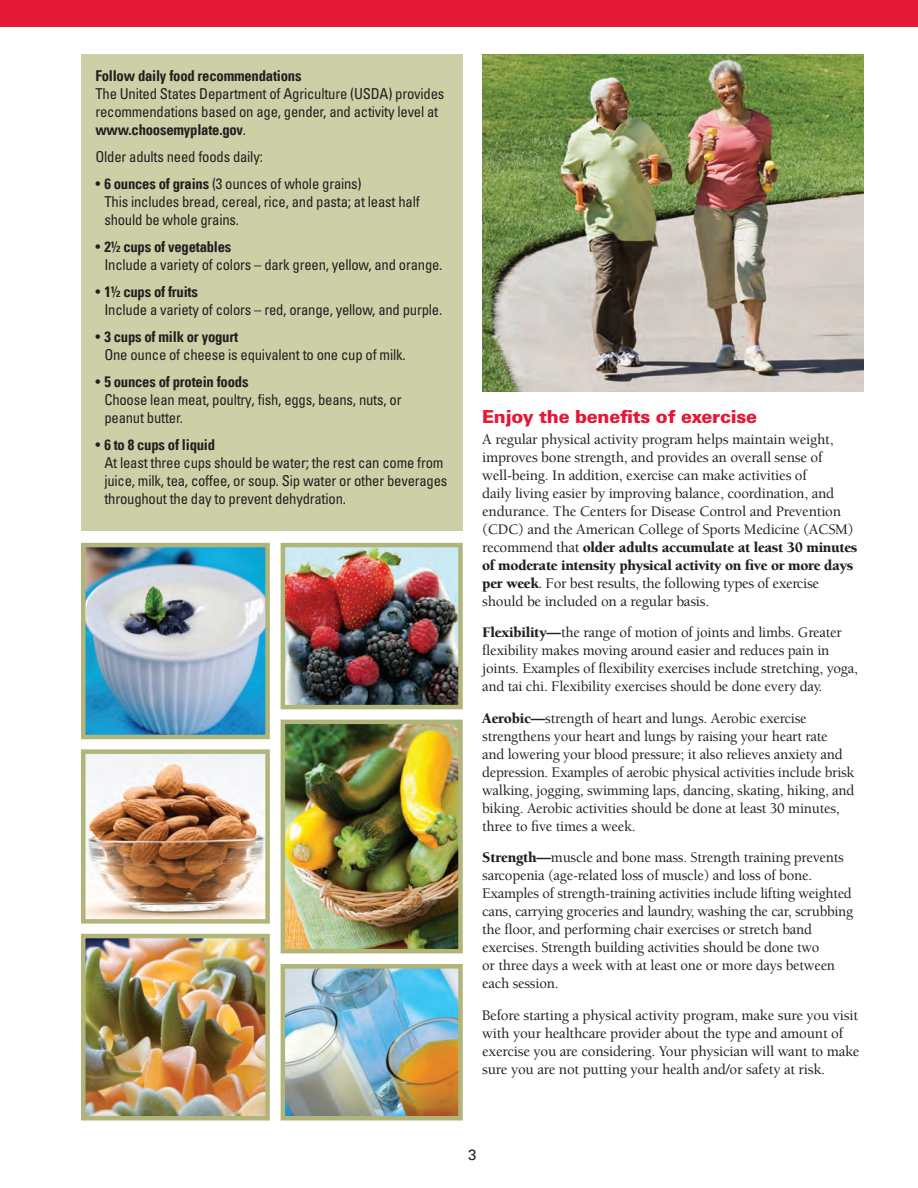
<style>
.page{position:relative;width:918px;height:1188px;background:#fff}
.page>*{position:absolute;margin:0;border:0;box-sizing:border-box;transform-origin:0 0}
.bodytextblack{font:900 18px "Univers";letter-spacing:-.015em;color:#e51836}
.bodytextblack-2{font:500 15px/18px "Berkeley";letter-spacing:-.015em;color:#231f20}
.bodytextblack-3{font:condensed 15px/18px "Univers LT Pro";letter-spacing:-.015em;color:#231f20}
.bodytextblack-4{font:15px "Univers Com 67 Bold Cond";letter-spacing:-.015em;color:#231f20}
.t1{font:15px "Univers";color:#231f20}
.s1{font-family:"Univers Com 67 Bold Cond";font-stretch:normal}
.s2{font-family:"Univers LT Pro";font-stretch:condensed}
.s3{font-weight:900}
</style>
<div class="page">
<div style="left:0;top:0;width:918px;height:27px;background:#e51836"></div>
<div style="left:81px;top:54px;width:382px;height:476px;background:#cdd0a7"></div>
<img style="left:482px;top:54px;width:382px;height:338px">
<img style="left:86px;top:939px;width:179px;height:176px">
<div style="left:81px;top:934px;width:189px;height:186px;border:4px solid #b1b579"></div>
<img style="left:286px;top:725px;width:172px;height:223px">
<div style="left:281px;top:720px;width:182px;height:233px;border:4px solid #b1b579"></div>
<img style="left:286px;top:548px;width:172px;height:156px">
<div style="left:281px;top:543px;width:182px;height:166px;border:4px solid #b1b579"></div>
<img style="left:86px;top:548px;width:179px;height:186px">
<div style="left:81px;top:543px;width:189px;height:196px;border:4px solid #b1b579"></div>
<img style="left:86px;top:754px;width:179px;height:165px">
<div style="left:81px;top:749px;width:189px;height:175px;border:4px solid #b1b579"></div>
<img style="left:286px;top:969px;width:172px;height:146px">
<div style="left:281px;top:964px;width:182px;height:156px;border:4px solid #b1b579"></div>
<p class="bodytextblack-4" style="left:95px;top:66px;width:208px">Follow daily food recommendations</p>
<p class="bodytextblack-3" style="left:95px;top:84px;width:350px">The United States Department of Agriculture (USDA) provides recommendations based on age, gender, and activity level at <span class="s1">www.choosemyplate.gov</span>.</p>
<p class="bodytextblack-3" style="left:95px;top:147px;width:169px">Older adults need foods daily:</p>
<p class="bodytextblack-3" style="left:95px;top:174px;width:268px">• <span class="s1">6 ounces of grains</span> (3 ounces of whole grains)</p>
<p class="bodytextblack-3" style="left:104px;top:192px;width:317px">This includes bread, cereal, rice, and pasta; at least half</p>
<p class="bodytextblack-3" style="left:104px;top:210px;width:136px">should be whole grains.</p>
<p class="bodytextblack-4" style="left:95px;top:237px;width:138px"><span class="s2">•</span> 2½ cups of vegetables</p>
<p class="bodytextblack-3" style="left:104px;top:255px;width:340px">Include a variety of colors – dark green, yellow, and orange.</p>
<p class="bodytextblack-4" style="left:95px;top:282px;width:104px"><span class="s2">•</span> 1½ cups of fruits</p>
<p class="bodytextblack-3" style="left:104px;top:300px;width:339px">Include a variety of colors – red, orange, yellow, and purple.</p>
<p class="bodytextblack-4" style="left:95px;top:327px;width:144px"><span class="s2">•</span> 3 cups of milk or yogurt</p>
<p class="bodytextblack-3" style="left:104px;top:345px;width:303px">One ounce of cheese is equivalent to one cup of milk.</p>
<p class="bodytextblack-4" style="left:95px;top:372px;width:155px"><span class="s2">•</span> 5 ounces of protein foods</p>
<p class="bodytextblack-3" style="left:104px;top:390px;width:299px">Choose lean meat, poultry, fish, eggs, beans, nuts, or</p>
<p class="bodytextblack-3" style="left:104px;top:408px;width:80px">peanut butter.</p>
<p class="bodytextblack-4" style="left:95px;top:435px;width:121px"><span class="s2">•</span> 6 to 8 cups of liquid</p>
<p class="bodytextblack-3" style="left:104px;top:453px;width:341px">At least three cups should be water; the rest can come from</p>
<p class="bodytextblack-3" style="left:104px;top:471px;width:344px">juice, milk, tea, coffee, or soup. Sip water or other beverages</p>
<p class="bodytextblack-3" style="left:104px;top:489px;width:243px">throughout the day to prevent dehydration.</p>
<p class="bodytextblack" style="left:482px;top:405px;width:276px">Enjoy the benefits of exercise</p>
<p class="bodytextblack-2" style="left:482px;top:430px;width:377px">A regular physical activity program helps maintain weight, improves bone strength, and provides an overall sense of well-being. In addition, exercise can make activities of<br>daily living easier by improving balance, coordination, and endurance. The Centers for Disease Control and Prevention (CDC) and the American College of Sports Medicine (ACSM) recommend that <span class="s3">older adults accumulate at least 30 minutes of moderate intensity physical activity on five or more days per week</span>. For best results, the following types of exercise should be included on a regular basis.</p>
<p class="bodytextblack-2" style="left:482px;top:624px;width:377px"><span class="s3">Flexibility—</span>the range of motion of joints and limbs. Greater flexibility makes moving around easier and reduces pain in joints. Examples of flexibility exercises include stretching, yoga, and tai chi. Flexibility exercises should be done every day.</p>
<p class="bodytextblack-2" style="left:482px;top:709px;width:374px"><span class="s3">Aerobic—</span>strength of heart and lungs. Aerobic exercise strengthens your heart and lungs by raising your heart rate<br>and lowering your blood pressure; it also relieves anxiety and depression. Examples of aerobic physical activities include brisk walking, jogging, swimming laps, dancing, skating, hiking, and biking. Aerobic activities should be done at least 30 minutes, three to five times a week.</p>
<p class="bodytextblack-2" style="left:482px;top:849px;width:372px"><span class="s3">Strength—</span>muscle and bone mass. Strength training prevents sarcopenia (age-related loss of muscle) and loss of bone.<br>Examples of strength-training activities include lifting weighted cans, carrying groceries and laundry, washing the car, scrubbing the floor, and performing chair exercises or stretch band exercises. Strength building activities should be done two<br>or three days a week with at least one or more days between each session.</p>
<p class="bodytextblack-2" style="left:482px;top:1006px;width:379px">Before starting a physical activity program, make sure you visit with your healthcare provider about the type and amount of exercise you are considering. Your physician will want to make sure you are not putting your health and/or safety at risk.</p>
<p class="t1" style="left:468px;top:1146px;width:10px">3</p>
</div>
